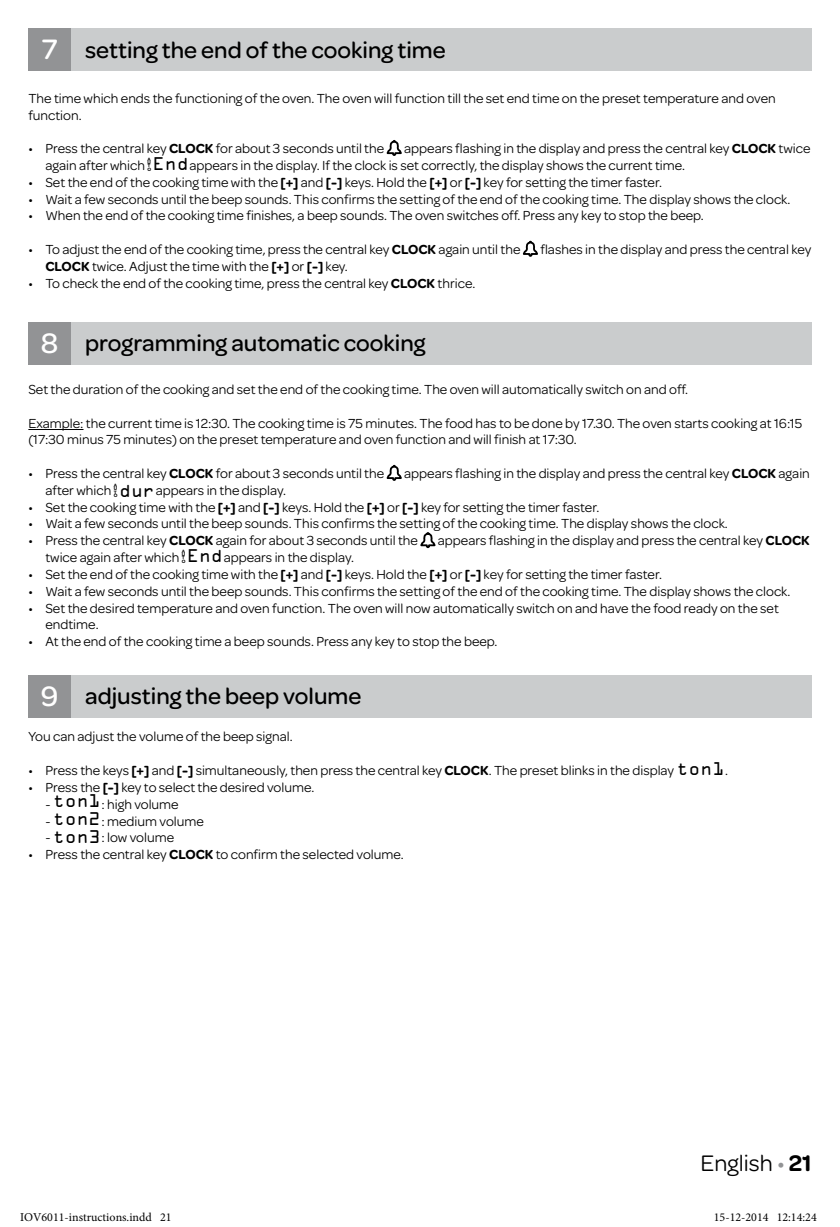
<style>
.page{position:relative;width:840px;height:1227px;background:#fff}
.page>*{position:absolute;margin:0;border:0;box-sizing:border-box;transform-origin:0 0}
.t1{font:500 24px "Omnes";color:#000}
.t2{font:24px "Omnes";color:#000}
.t3{font:14px/16.8px "Omnes";color:#000}
.t4{font:12px "Minion Pro";color:#000}
.t5{font:600 5px "Omnes";color:#000}
.s1{font-size:30px;color:#fff}
.s2{font-weight:600}
.s3{font-family:"OCRA Std";font-size:16.4px}
.s4{color:#929395}
</style>
<div class="page">
<div style="left:57px;top:322px;width:754px;height:42px;background:#cacccd"></div>
<div style="left:28px;top:322px;width:43px;height:42px;background:#929395"></div>
<hr style="left:28px;top:429px;width:55px;height:1px;background:#000">
<svg style="left:386px;top:464px;width:16px;height:17px"></svg>
<svg style="left:420px;top:532px;width:16px;height:17px"></svg>
<div style="left:57px;top:675px;width:754px;height:42px;background:#cacccd"></div>
<div style="left:28px;top:675px;width:43px;height:42px;background:#929395"></div>
<div style="left:57px;top:28px;width:754px;height:43px;background:#cacccd"></div>
<div style="left:28px;top:28px;width:43px;height:43px;background:#929395"></div>
<svg style="left:386px;top:140px;width:16px;height:16px"></svg>
<svg style="left:522px;top:240px;width:16px;height:17px"></svg>
<h1 class="t1" style="left:42px;top:33px;width:405px"><span class="s1">7</span> setting the end of the cooking time</h1>
<p class="t3" style="left:28px;top:89px;width:748px">The time which ends the functioning of the oven. The oven will function till the set end time on the preset temperature and oven function.</p>
<p class="t3" style="left:28px;top:139px;width:357px">• Press the central key <span class="s2">CLOCK</span> for about 3 seconds until the</p>
<p class="t3" style="left:404px;top:139px;width:407px">appears flashing in the display and press the central key <span class="s2">CLOCK</span> twice</p>
<p class="t3" style="left:45px;top:156px;width:101px">again after which</p>
<p class="t5" style="left:147px;top:155px;width:5px">A</p>
<p class="t5" style="left:147px;top:159px;width:5px">U</p>
<p class="t5" style="left:147px;top:162px;width:5px">T</p>
<p class="t5" style="left:147px;top:165px;width:5px">O</p>
<p class="t3" style="left:153px;top:156px;width:533px"><span class="s3">End</span>appears in the display. If the clock is set correctly, the display shows the current time.</p>
<p class="t3" style="left:28px;top:173px;width:634px">• Set the end of the cooking time with the <span class="s2">[+]</span> and <span class="s2">[-]</span> keys. Hold the <span class="s2">[+]</span> or <span class="s2">[-]</span> key for setting the timer faster.</p>
<p class="t3" style="left:28px;top:190px;width:763px">• Wait a few seconds until the beep sounds. This confirms the setting of the end of the cooking time. The display shows the clock.</p>
<p class="t3" style="left:28px;top:206px;width:676px">• When the end of the cooking time finishes, a beep sounds. The oven switches off. Press any key to stop the beep.</p>
<p class="t3" style="left:28px;top:240px;width:493px">• To adjust the end of the cooking time, press the central key <span class="s2">CLOCK</span> again until the</p>
<p class="t3" style="left:540px;top:240px;width:272px">flashes in the display and press the central key</p>
<p class="t3" style="left:45px;top:257px;width:304px"><span class="s2">CLOCK</span> twice. Adjust the time with the <span class="s2">[+]</span> or <span class="s2">[-]</span> key.</p>
<p class="t3" style="left:28px;top:274px;width:448px">• To check the end of the cooking time, press the central key <span class="s2">CLOCK</span> thrice.</p>
<h1 class="t1" style="left:41px;top:327px;width:386px"><span class="s1">8</span> programming automatic cooking</h1>
<p class="t3" style="left:28px;top:380px;width:660px">Set the duration of the cooking and set the end of the cooking time. The oven will automatically switch on and off.</p>
<p class="t3" style="left:28px;top:414px;width:774px">Example: the current time is 12:30. The cooking time is 75 minutes. The food has to be done by 17.30. The oven starts cooking at 16:15 (17:30 minus 75 minutes) on the preset temperature and oven function and will finish at 17:30.</p>
<p class="t3" style="left:28px;top:464px;width:357px">• Press the central key <span class="s2">CLOCK</span> for about 3 seconds until the</p>
<p class="t3" style="left:404px;top:464px;width:407px">appears flashing in the display and press the central key <span class="s2">CLOCK</span> again</p>
<p class="t3" style="left:45px;top:481px;width:67px">after which</p>
<p class="t5" style="left:114px;top:482px;width:5px">A</p>
<p class="t5" style="left:114px;top:485px;width:5px">U</p>
<p class="t5" style="left:114px;top:488px;width:5px">T</p>
<p class="t5" style="left:114px;top:492px;width:5px">O</p>
<p class="t3" style="left:119px;top:481px;width:168px"><span class="s3">dur</span>appears in the display.</p>
<p class="t3" style="left:28px;top:498px;width:572px">• Set the cooking time with the <span class="s2">[+]</span> and <span class="s2">[-]</span> keys. Hold the <span class="s2">[+]</span> or <span class="s2">[-]</span> key for setting the timer faster.</p>
<p class="t3" style="left:28px;top:514px;width:700px">• Wait a few seconds until the beep sounds. This confirms the setting of the cooking time. The display shows the clock.</p>
<p class="t3" style="left:28px;top:531px;width:391px">• Press the central key <span class="s2">CLOCK</span> again for about 3 seconds until the</p>
<p class="t3" style="left:437px;top:531px;width:373px">appears flashing in the display and press the central key <span class="s2">CLOCK</span></p>
<p class="t3" style="left:45px;top:548px;width:135px">twice again after which</p>
<p class="t5" style="left:182px;top:547px;width:5px">A</p>
<p class="t5" style="left:182px;top:551px;width:5px">U</p>
<p class="t5" style="left:182px;top:554px;width:5px">T</p>
<p class="t5" style="left:182px;top:557px;width:5px">O</p>
<p class="t3" style="left:187px;top:548px;width:168px"><span class="s3">End</span>appears in the display.</p>
<p class="t3" style="left:28px;top:565px;width:634px">• Set the end of the cooking time with the <span class="s2">[+]</span> and <span class="s2">[-]</span> keys. Hold the <span class="s2">[+]</span> or <span class="s2">[-]</span> key for setting the timer faster.</p>
<p class="t3" style="left:28px;top:582px;width:763px">• Wait a few seconds until the beep sounds. This confirms the setting of the end of the cooking time. The display shows the clock.</p>
<p class="t3" style="left:45px;top:598px;width:734px;text-indent:-17px">• Set the desired temperature and oven function. The oven will now automatically switch on and have the food ready on the set endtime.</p>
<p class="t3" style="left:28px;top:632px;width:470px">• At the end of the cooking time a beep sounds. Press any key to stop the beep.</p>
<h1 class="t1" style="left:41px;top:680px;width:322px"><span class="s1">9</span> adjusting the beep volume</h1>
<p class="t3" style="left:28px;top:727px;width:266px">You can adjust the volume of the beep signal.</p>
<p class="t3" style="left:28px;top:761px;width:700px">• Press the keys <span class="s2">[+]</span> and <span class="s2">[-]</span> simultaneously, then press the central key <span class="s2">CLOCK</span>. The preset blinks in the display <span class="s3">ton1</span>.</p>
<p class="t3" style="left:28px;top:778px;width:287px">• Press the <span class="s2">[-]</span> key to select the desired volume.</p>
<p class="t3" style="left:45px;top:795px;width:135px">- <span class="s3">ton1</span>: high volume</p>
<p class="t3" style="left:45px;top:811px;width:160px">- <span class="s3">ton2</span>: medium volume</p>
<p class="t3" style="left:45px;top:828px;width:130px">- <span class="s3">ton3</span>: low volume</p>
<p class="t3" style="left:28px;top:845px;width:377px">• Press the central key <span class="s2">CLOCK</span> to confirm the selected volume.</p>
<h1 class="t2" style="left:700px;top:1146px;width:112px">English <span class="s4">•</span> <span class="s2">21</span></h1>
<p class="t4" style="left:20px;top:1209px;width:153px">IOV6011-instructions.indd 21</p>
<p class="t4" style="left:713px;top:1209px;width:104px">15-12-2014 12:14:24</p>
</div>
